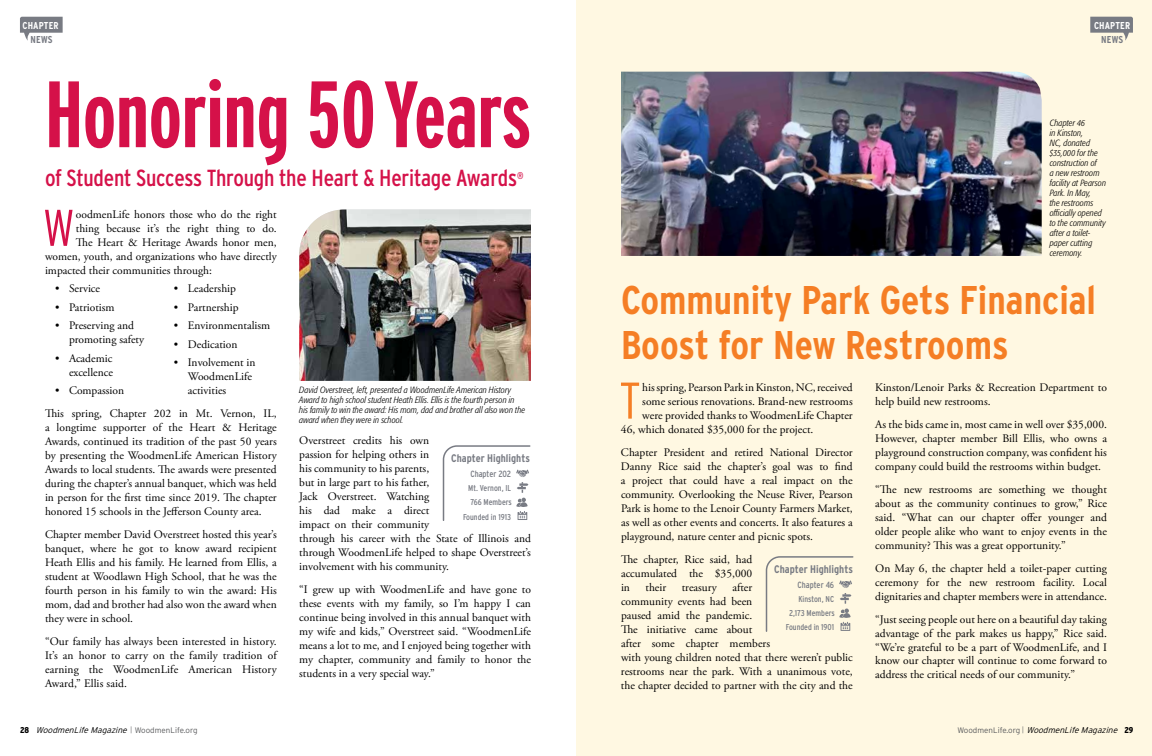
<style>
.page{position:relative;width:1152px;height:756px;background:#fff}
.page>*{position:absolute;margin:0;border:0;box-sizing:border-box;transform-origin:0 0}
.t1{font:700 94px "Interstate Compressed";color:#d51149}
.t2{font:300 51.5px "Interstate Condensed";color:#d51149}
.t3{font:300 51.5px "Interstate Condensed";color:#f57e25}
.t4{font:700 40px/45px "Interstate Condensed";color:#f57e25}
.t5{font:23.2px "Interstate Condensed";letter-spacing:-.01em;color:#d51149}
.t6{font:11.5px/14px "Adobe Garamond Pro";color:#000;text-align:justify}
.t7{font:700 11px "Interstate Condensed";color:#787b83}
.t8{font:700 10px "Interstate Condensed";letter-spacing:.01em;color:#fff}
.t9{font:700 10px "Interstate Condensed";letter-spacing:.02em;color:#787b83}
.t10{font:9.9px "Interstate Condensed";color:#d51149}
.t11{font:italic 300 condensed 9px/10px "Formata Pro";letter-spacing:.005em;color:#000}
.t12{font:9px "Interstate Condensed";color:#787b83}
.t13{font:italic 300 8.5px "Interstate";color:#000}
.t14{font:8.5px "Interstate Condensed";color:#787b83}
.s1{font-family:"Interstate Condensed";font-weight:900;font-style:normal}
.s2{font-family:"Interstate Condensed";font-style:normal;font-size:7px;color:#58595b}
.s3{font-style:normal;font-size:8px;color:#58595b}
</style>
<div class="page">
<div style="left:576px;top:0;width:576px;height:756px;background:#fff8e2"></div>
<svg style="left:20px;top:17px;width:43px;height:24px"></svg>
<svg style="left:1090px;top:17px;width:43px;height:24px"></svg>
<img style="left:299px;top:210px;width:232px;height:171px">
<svg style="left:442px;top:445px;width:89px;height:76px"></svg>
<img style="left:621px;top:72px;width:421px;height:184px">
<svg style="left:765px;top:556px;width:89px;height:76px"></svg>
<p class="t8" style="left:23px;top:20px;width:38px">CHAPTER</p>
<p class="t8" style="left:1094px;top:20px;width:38px">CHAPTER</p>
<p class="t9" style="left:31px;top:34px;width:24px">NEWS</p>
<h2 class="t1" style="left:45px;top:62px;width:488px">Honoring 50 Years</h2>
<h2 class="t5" style="left:45px;top:165px;width:474px">of Student Success Through the Heart &amp; Heritage Awards</h2>
<h2 class="t10" style="left:517px;top:170px;width:8px">®</h2>
<p class="t2" style="left:43px;top:199px;width:33px">W</p>
<p class="t6" style="left:76px;top:208px;width:202px">oodmenLife honors those who do the right</p>
<p class="t9" style="left:1101px;top:34px;width:24px">NEWS</p>
<p class="t11" style="left:1050px;top:118px;width:58px">Chapter 46<br>in Kinston,<br>NC, donated $35,000 for the construction of<br>a new restroom facility at Pearson<br>Park. In May,<br>the restrooms officially opened to the community after a toilet&shy;paper cutting ceremony.</p>
<h2 class="t4" style="left:621px;top:277px;width:477px">Community Park Gets Financial<br>Boost for New Restrooms</h2>
<p class="t3" style="left:619px;top:372px;width:23px">T</p>
<p class="t6" style="left:642px;top:380px;width:212px">his spring, Pearson Park in Kinston, NC, received</p>
<p class="t6" style="left:76px;top:222px;width:202px">thing because it’s the right thing to do.</p>
<p class="t6" style="left:76px;top:236px;width:202px">The Heart &amp; Heritage Awards honor men,</p>
<p class="t6" style="left:45px;top:250px;width:233px">women, youth, and organizations who have directly</p>
<p class="t6" style="left:45px;top:264px;width:168px">impacted their communities through:</p>
<p class="t6" style="left:55px;top:282px;width:47px">• Service</p>
<p class="t6" style="left:55px;top:301px;width:61px">• Patriotism</p>
<p class="t6" style="left:69px;top:319px;width:77px;text-indent:-14px">• Preserving and promoting safety</p>
<p class="t6" style="left:55px;top:352px;width:59px;text-align:right">• Academic excellence</p>
<p class="t6" style="left:55px;top:384px;width:71px">• Compassion</p>
<p class="t6" style="left:174px;top:282px;width:64px">• Leadership</p>
<p class="t6" style="left:174px;top:301px;width:66px">• Partnership</p>
<p class="t6" style="left:174px;top:319px;width:98px">• Environmentalism</p>
<p class="t6" style="left:174px;top:338px;width:65px">• Dedication</p>
<p class="t6" style="left:188px;top:356px;width:69px;text-align:left;text-indent:-14px">• Involvement in<br>WoodmenLife activities</p>
<p class="t6" style="left:45px;top:407px;width:233px">This spring, Chapter 202 in Mt. Vernon, IL, a longtime supporter of the Heart &amp; Heritage Awards, continued its tradition of the past 50 years by presenting the WoodmenLife American History Awards to local students. The awards were presented during the chapter’s annual banquet, which was held in person for the first time since 2019. The chapter honored 15 schools in the Jefferson County area.</p>
<p class="t6" style="left:45px;top:528px;width:233px">Chapter member David Overstreet hosted this year’s banquet, where he got to know award recipient Heath Ellis and his family. He learned from Ellis, a student at Woodlawn High School, that he was the fourth person in his family to win the award: His mom, dad and brother had also won the award when they were in school.</p>
<p class="t6" style="left:45px;top:635px;width:233px">“Our family has always been interested in history.<br>It’s an honor to carry on the family tradition of earning the WoodmenLife American History Award,” Ellis said.</p>
<p class="t6" style="left:875px;top:380px;width:233px">Kinston/Lenoir Parks &amp; Recreation Department to help build new restrooms.</p>
<p class="t11" style="left:299px;top:385px;width:228px">David Overstreet, left, presented a WoodmenLife American History Award to high school student Heath Ellis. Ellis is the fourth person in his family to win the award: His mom, dad and brother all also won the award when they were in school.</p>
<p class="t6" style="left:299px;top:434px;width:233px;text-align:left">Overstreet credits his own<br>passion for helping others in<br>his community to his parents,<br>but in large part to his father,<br>Jack Overstreet. Watching<br>his dad make a direct<br>impact on their community<br>through his career with the State of Illinois and through WoodmenLife helped to shape Overstreet’s involvement with his community.</p>
<p class="t6" style="left:642px;top:394px;width:212px">some serious renovations. Brand-new restrooms</p>
<p class="t6" style="left:642px;top:408px;width:212px">were provided thanks to WoodmenLife Chapter</p>
<p class="t6" style="left:621px;top:422px;width:194px">46, which donated $35,000 for the project.</p>
<p class="t6" style="left:621px;top:445px;width:233px">Chapter President and retired National Director Danny Rice said the chapter’s goal was to find a project that could have a real impact on the community. Overlooking the Neuse River, Pearson Park is home to the Lenoir County Farmers Market, as well as other events and concerts. It also features a playground, nature center and picnic spots.</p>
<p class="t6" style="left:621px;top:552px;width:133px">The chapter, Rice said, had accumulated the $35,000 in</p>
<p class="t6" style="left:875px;top:417px;width:233px">As the bids came in, most came in well over $35,000.<br>However, chapter member Bill Ellis, who owns a playground construction company, was confident his company could build the restrooms within budget.</p>
<p class="t6" style="left:875px;top:482px;width:233px">“The new restrooms are something we thought about as the community continues to grow,” Rice said. “What can our chapter offer younger and older people alike who want to enjoy events in the community? This was a great opportunity.”</p>
<p class="t6" style="left:875px;top:561px;width:233px">On May 6, the chapter held a toilet-paper cutting ceremony for the new restroom facility. Local dignitaries and chapter members were in attendance.</p>
<p class="t6" style="left:875px;top:612px;width:233px">“Just seeing people out here on a beautiful day taking advantage of the park makes us happy,” Rice said. “We’re grateful to be a part of WoodmenLife, and I know our chapter will continue to come forward to address the critical needs of our community.”</p>
<p class="t7" style="left:451px;top:452px;width:80px">Chapter Highlights</p>
<p class="t12" style="left:470px;top:469px;width:42px">Chapter 202</p>
<p class="t14" style="left:468px;top:483px;width:45px">Mt. Vernon, IL</p>
<p class="t14" style="left:470px;top:497px;width:43px">766 Members</p>
<p class="t14" style="left:463px;top:512px;width:50px">Founded in 1913</p>
<p class="t7" style="left:774px;top:563px;width:80px">Chapter Highlights</p>
<p class="t12" style="left:798px;top:579px;width:38px">Chapter 46</p>
<p class="t14" style="left:798px;top:594px;width:37px">Kinston, NC</p>
<p class="t14" style="left:789px;top:608px;width:47px">2,173 Members</p>
<p class="t14" style="left:786px;top:623px;width:50px">Founded in 1901</p>
<p class="t6" style="left:621px;top:580px;width:233px;text-align:left;text-indent:111px">after<br>community events had been<br>paused amid the pandemic.<br>The initiative came about<br>after some chapter members<br>with young children noted that there weren’t public restrooms near the park. With a unanimous vote, the chapter decided to partner with the city and the</p>
<p class="t6" style="left:646px;top:580px;width:22px">their</p>
<p class="t6" style="left:682px;top:580px;width:37px">treasury</p>
<p class="t6" style="left:299px;top:583px;width:233px">“I grew up with WoodmenLife and have gone to these events with my family, so I’m happy I can continue being involved in this annual banquet with my wife and kids,” Overstreet said. “WoodmenLife means a lot to me, and I enjoyed being together with my chapter, community and family to honor the students in a very special way.”</p>
<p class="t13" style="left:20px;top:725px;width:179px"><span class="s1">2 8</span> WoodmenLifeMagazine <span class="s2">|</span> <span class="s3">W o o d m e n L i f e . o r g</span></p>
<p class="t13" style="left:957px;top:725px;width:177px"><span class="s3">W o o d m e n L i f e . o r g</span> <span class="s2">|</span> WoodmenLifeMagazine <span class="s1">2 9</span></p>
</div>
